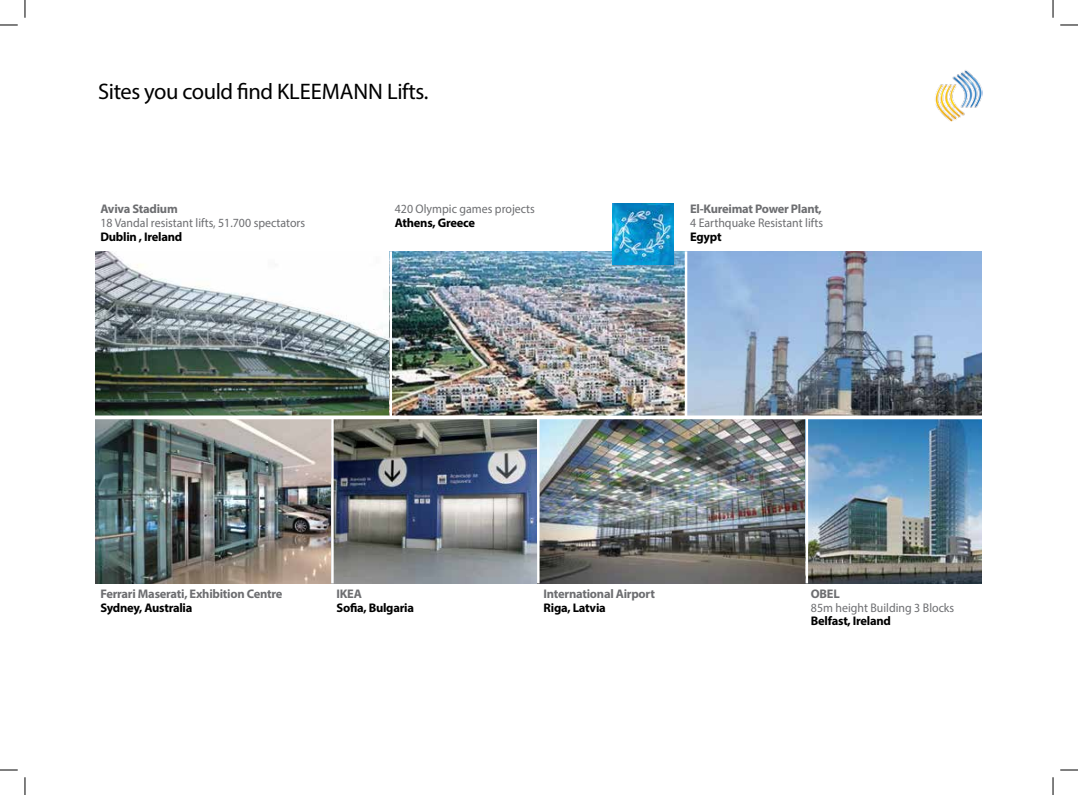
<style>
.page{position:relative;width:1078px;height:795px;background:#fff}
.page>*{position:absolute;margin:0;border:0;box-sizing:border-box;transform-origin:0 0}
.t1{font:22.5px "Myriad Pro";letter-spacing:-.02em;color:#000}
.t2{font:12.5px/13.8px "Myriad Pro";color:#6d6e71;scale:.95 1}
.t3{font:700 12.5px/13.1px "Myriad Pro";letter-spacing:-.02em;color:#6d6e71}
.t4{font:700 12.5px/13.1px "Myriad Pro";letter-spacing:-.02em;color:#000}
.s1{font-weight:700}
.s2{font-weight:700;color:#000}
.s3{color:#000}
.s4{color:#6d6e71}
</style>
<div class="page">
<img style="left:935px;top:70px;width:47px;height:52px">
<svg style="left:25px;top:0;width:1px;height:18px"></svg>
<svg style="left:1052px;top:0;width:1px;height:18px"></svg>
<svg style="left:25px;top:777px;width:1px;height:17px"></svg>
<svg style="left:1052px;top:777px;width:1px;height:17px"></svg>
<svg style="left:0;top:25px;width:18px;height:1px"></svg>
<svg style="left:1060px;top:25px;width:17px;height:1px"></svg>
<svg style="left:0;top:769px;width:18px;height:1px"></svg>
<svg style="left:1060px;top:769px;width:17px;height:1px"></svg>
<img style="left:95px;top:251px;width:886px;height:164px">
<img style="left:95px;top:419px;width:236px;height:164px">
<img style="left:536px;top:419px;width:445px;height:164px">
<img style="left:334px;top:419px;width:202px;height:164px">
<img style="left:612px;top:204px;width:61px;height:60px">
<hr style="left:537px;top:416px;width:2px;height:167px;background:#fff">
<hr style="left:805px;top:416px;width:3px;height:167px;background:#fff">
<hr style="left:684px;top:251px;width:3px;height:167px;background:#fff">
<hr style="left:389px;top:251px;width:3px;height:167px;background:#fff">
<svg style="left:95px;top:415px;width:887px;height:1px"></svg>
<p class="t1" style="left:98px;top:78px;width:205px">Sites you could find Kleemann</p>
<p class="t1" style="left:387px;top:78px;width:43px">Lifts.</p>
<p class="t2" style="left:100px;top:202px;width:217px"><span class="s1">Aviva Stadium<br></span>18 Vandal resistant lifts, 51.700 spectators<br><span class="s2">Dublin , Ireland</span></p>
<p class="t2" style="left:395px;top:202px;width:149px">420 Olympic games projects<br><span class="s2">Athens, Greece</span></p>
<p class="t2" style="left:690px;top:202px;width:141px;text-align:justify"><span class="s1">Εl-Κureimat Power Plant, </span>4 Earthquake Resistant lifts <span class="s2">Egypt</span></p>
<p class="t3" style="left:100px;top:587px;width:183px">Ferrari Maserati, Εxhibition Centre<br><span class="s3">Sydney, Australia</span></p>
<p class="t4" style="left:336px;top:587px;width:79px"><span class="s4">IKEA<br></span>Sofia, Bulgaria</p>
<p class="t3" style="left:543px;top:587px;width:113px">International Airport<br><span class="s3">Riga, Latvia</span></p>
<p class="t2" style="left:811px;top:587px;width:152px;line-height:13.1px"><span class="s1">OBEL<br></span>85m height Building 3 Blocks<br><span class="s2">Belfast, Ireland</span></p>
</div>
